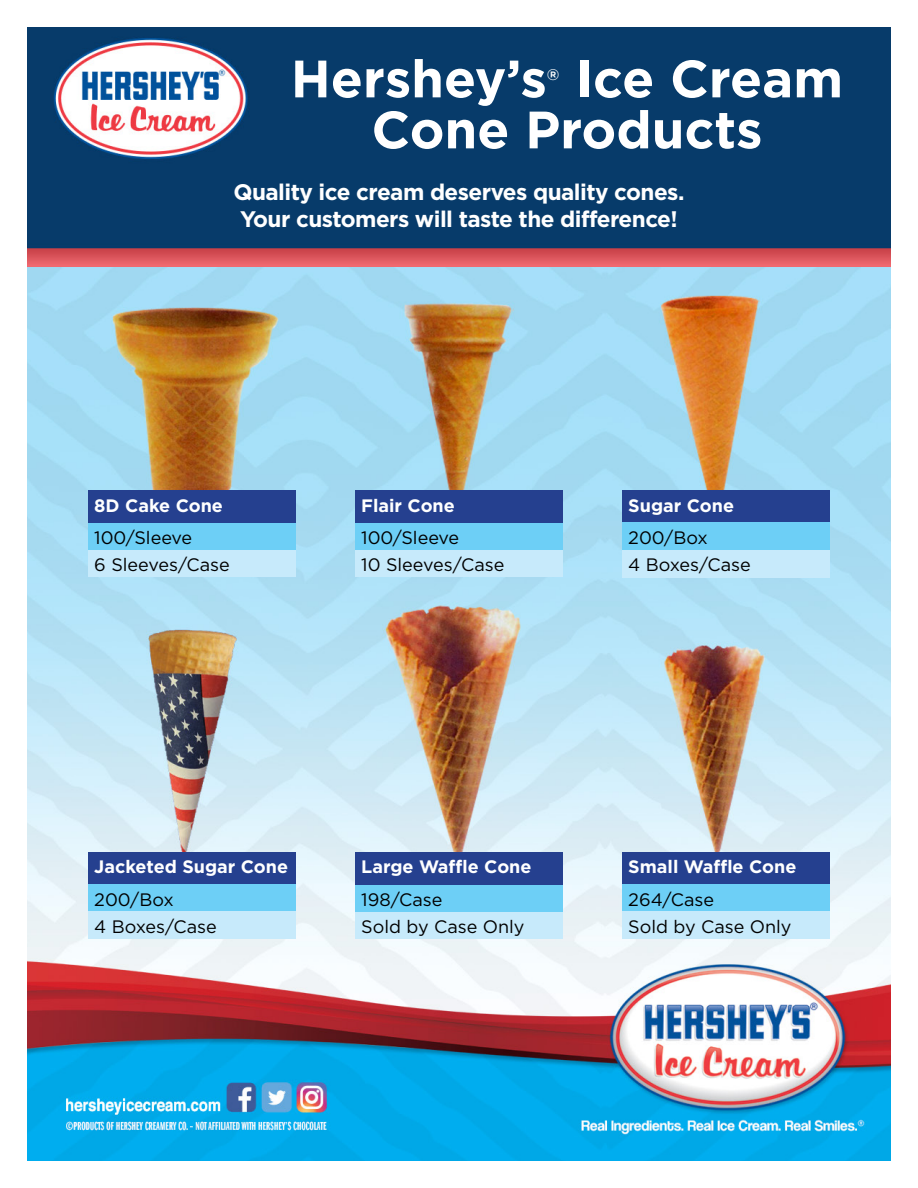
<style>
.page{position:relative;width:918px;height:1188px;background:#fff}
.page>*{position:absolute;margin:0;border:0;box-sizing:border-box;transform-origin:0 0}
.t1{font:700 52.5px/51px "Gotham";color:#fff}
.t2{font:700 22.5px "Gotham";letter-spacing:-.025em;color:#fff}
.t3{font:18px "Gotham";color:#000}
.t4{font:700 18px "Gotham";color:#fff}
.t5{font:700 15.3px "Gotham";color:#fff}
</style>
<div class="page">
<img style="left:27px;top:27px;width:864px;height:1134px">
<div style="left:88px;top:491px;width:208px;height:32px;background:#25408f"></div>
<div style="left:88px;top:523px;width:208px;height:27px;background:#6dcff6"></div>
<div style="left:88px;top:550px;width:208px;height:27px;background:#c7eafb"></div>
<div style="left:355px;top:853px;width:208px;height:32px;background:#25408f"></div>
<div style="left:355px;top:885px;width:208px;height:27px;background:#6dcff6"></div>
<div style="left:355px;top:912px;width:208px;height:27px;background:#c7eafb"></div>
<div style="left:88px;top:853px;width:208px;height:32px;background:#25408f"></div>
<div style="left:88px;top:885px;width:208px;height:27px;background:#6dcff6"></div>
<div style="left:88px;top:912px;width:208px;height:27px;background:#c7eafb"></div>
<div style="left:355px;top:491px;width:208px;height:32px;background:#25408f"></div>
<div style="left:355px;top:523px;width:208px;height:27px;background:#6dcff6"></div>
<div style="left:355px;top:550px;width:208px;height:27px;background:#c7eafb"></div>
<div style="left:622px;top:491px;width:208px;height:32px;background:#25408f"></div>
<div style="left:622px;top:523px;width:208px;height:27px;background:#6dcff6"></div>
<div style="left:622px;top:550px;width:208px;height:27px;background:#c7eafb"></div>
<div style="left:622px;top:853px;width:208px;height:32px;background:#25408f"></div>
<div style="left:622px;top:885px;width:208px;height:27px;background:#6dcff6"></div>
<div style="left:622px;top:912px;width:208px;height:27px;background:#c7eafb"></div>
<p class="t1" style="left:291px;top:52px;width:258px">Hershey’s</p>
<p class="t5" style="left:547px;top:65px;width:14px">®</p>
<p class="t1" style="left:371px;top:52px;width:473px;text-indent:204px">Ice Cream<br>Cone Products</p>
<p class="t2" style="left:234px;top:179px;width:452px">Quality ice cream deserves quality cones.</p>
<p class="t2" style="left:240px;top:206px;width:439px">Your customers will taste the difference!</p>
<p class="t4" style="left:94px;top:495px;width:130px">8D Cake Cone</p>
<p class="t3" style="left:94px;top:528px;width:99px">100/Sleeve</p>
<p class="t3" style="left:94px;top:554px;width:137px">6 Sleeves/Case</p>
<p class="t4" style="left:361px;top:495px;width:95px">Flair Cone</p>
<p class="t3" style="left:361px;top:528px;width:99px">100/Sleeve</p>
<p class="t3" style="left:361px;top:554px;width:145px">10 Sleeves/Case</p>
<p class="t4" style="left:628px;top:495px;width:107px">Sugar Cone</p>
<p class="t3" style="left:628px;top:528px;width:81px">200/Box</p>
<p class="t3" style="left:628px;top:555px;width:124px">4 Boxes/Case</p>
<p class="t4" style="left:94px;top:857px;width:195px">Jacketed Sugar Cone</p>
<p class="t3" style="left:94px;top:890px;width:81px">200/Box</p>
<p class="t3" style="left:94px;top:917px;width:124px">4 Boxes/Case</p>
<p class="t4" style="left:361px;top:857px;width:172px">Large Waffle Cone</p>
<p class="t3" style="left:361px;top:889px;width:83px">198/Case</p>
<p class="t3" style="left:361px;top:916px;width:165px">Sold by Case Only</p>
<p class="t4" style="left:628px;top:857px;width:170px">Small Waffle Cone</p>
<p class="t3" style="left:628px;top:890px;width:87px">264/Case</p>
<p class="t3" style="left:628px;top:917px;width:165px">Sold by Case Only</p>
</div>
